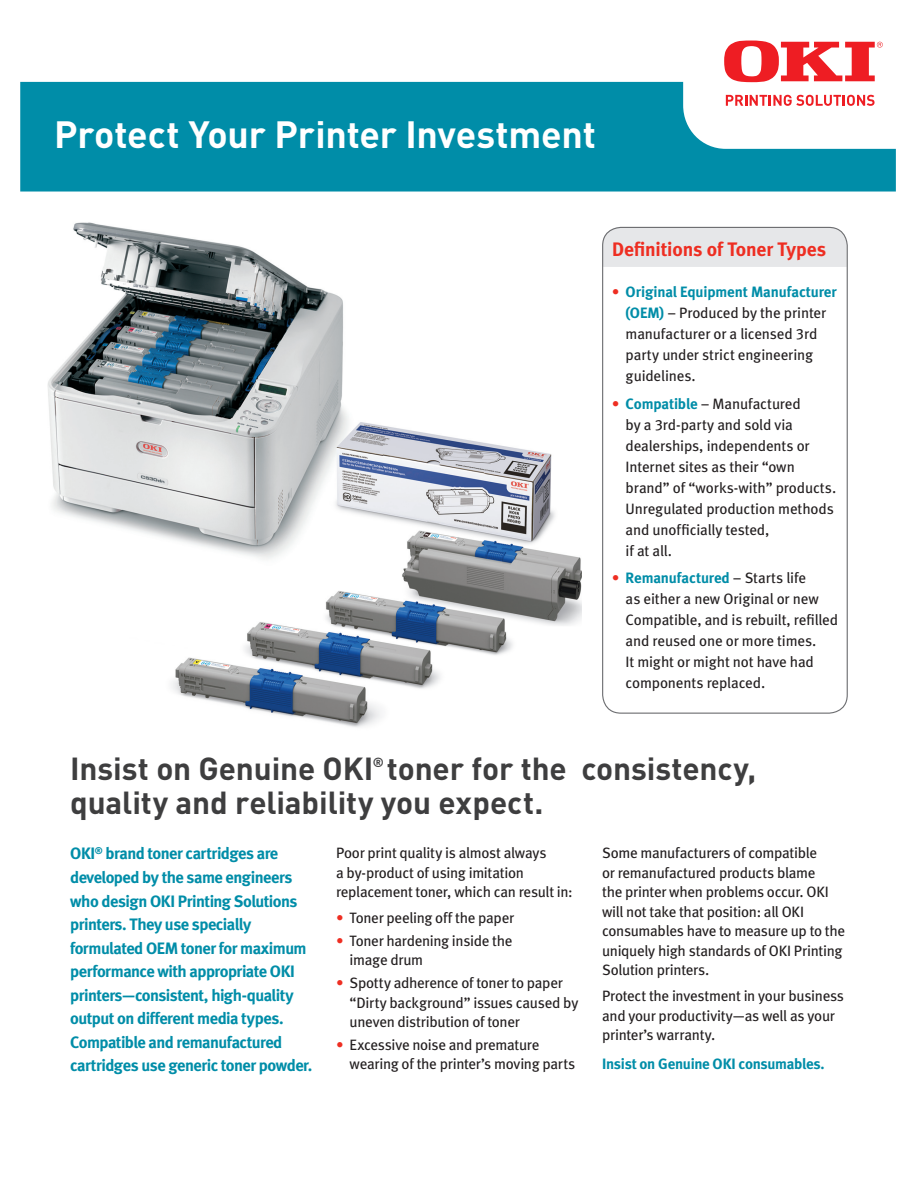
<style>
.page{position:relative;width:918px;height:1188px;background:#fff}
.page>*{position:absolute;margin:0;border:0;box-sizing:border-box;transform-origin:0 0}
.t1{font:700 37.5px "DIN";letter-spacing:-.005em;color:#fff}
.t2{font:700 31.5px "DIN";letter-spacing:-.005em;color:#3e3e3f}
.t3{font:19.5px "Meta Bold LF";letter-spacing:-.005em;color:#ee2e22}
.t4{font:16.5px/23.5px "Meta Bold LF";letter-spacing:-.035em;color:#008da8}
.Text__Bulleted{font:15px/21px "Meta Book LF";letter-spacing:-.015em;color:#231f20}
.t5{font:15px "Meta Bold LF";letter-spacing:-.02em;color:#008da8}
.t6{font:700 13.05px "DIN";color:#3e3e3f}
.s1{font-family:"Meta Bold LF";color:#ee2e22}
.s2{font-family:"Meta Bold LF";color:#008da8}
.s3{color:#ee2e22}
</style>
<div class="page">
<svg style="left:20px;top:82px;width:876px;height:110px;background:#229cb3"></svg>
<svg style="left:726px;top:95px;width:149px;height:11px"></svg>
<svg style="left:724px;top:40px;width:159px;height:42px"></svg>
<div style="left:602px;top:227px;width:244px;height:40px;background:#e6e7e9"></div>
<div style="left:602px;top:227px;width:246px;height:487px;border:1px solid #6c6d70;border-radius:18px"></div>
<img style="left:47px;top:222px;width:535px;height:505px">
<p class="t1" style="left:54px;top:110px;width:544px">Protect Your Printer Investment</p>
<p class="t3" style="left:612px;top:237px;width:216px">Definitions of Toner Types</p>
<p class="Text__Bulleted" style="left:626px;top:281px;width:213px;text-indent:-14px"><span class="s1">•</span> <span class="s2">Original Equipment Manufacturer (OEM)</span> – Produced by the printer manufacturer or a licensed 3rd party under strict engineering guidelines.</p>
<p class="Text__Bulleted" style="left:626px;top:393px;width:212px;text-indent:-14px"><span class="s1">•</span> <span class="s2">Compatible</span> – Manufactured<br>by a 3rd-party and sold via dealerships, independents or<br>Internet sites as their “own brand” of “works-with” products.<br>Unregulated production methods and unofficially tested,<br>if at all.</p>
<p class="Text__Bulleted" style="left:626px;top:567px;width:214px;text-indent:-14px"><span class="s1">•</span> <span class="s2">Remanufactured</span> – Starts life<br>as either a new Original or new<br>Compatible, and is rebuilt, refilled and reused one or more times.<br>It might or might not have had components replaced.</p>
<p class="t2" style="left:70px;top:748px;width:687px">Insist on Genuine OKI toner for the consistency,</p>
<p class="t6" style="left:373px;top:754px;width:13px">®</p>
<p class="t2" style="left:70px;top:782px;width:475px">quality and reliability you expect.</p>
<p class="t4" style="left:70px;top:841px;width:244px">OKI<sup>®</sup> brand toner cartridges are developed by the same engineers who design OKI Printing Solutions printers. They use specially formulated OEM toner for maximum performance with appropriate OKI printers—consistent, high-quality output on different media types.<br>Compatible and remanufactured cartridges use generic toner powder.</p>
<p class="Text__Bulleted" style="left:336px;top:843px;width:238px;line-height:19.5px">Poor print quality is almost always<br>a by-product of using imitation replacement toner, which can result in:</p>
<p class="Text__Bulleted" style="left:602px;top:843px;width:245px;line-height:19.5px">Some manufacturers of compatible<br>or remanufactured products blame<br>the printer when problems occur. OKI will not take that position: all OKI consumables have to measure up to the uniquely high standards of OKI Printing Solution printers.</p>
<p class="Text__Bulleted" style="left:602px;top:986px;width:243px;line-height:19.5px">Protect the investment in your business and your productivity—as well as your printer’s warranty.</p>
<p class="t5" style="left:602px;top:1055px;width:224px">Insist on Genuine OKI consumables.</p>
<p class="Text__Bulleted" style="left:336px;top:907px;width:180px"><span class="s3">•</span> Toner peeling off the paper</p>
<p class="Text__Bulleted" style="left:350px;top:931px;width:164px;line-height:19.5px;text-indent:-14px"><span class="s3">•</span> Toner hardening inside the image drum</p>
<p class="Text__Bulleted" style="left:350px;top:973px;width:230px;line-height:19.5px;text-indent:-14px"><span class="s3">•</span> Spotty adherence of toner to paper “Dirty background” issues caused by uneven distribution of toner</p>
<p class="Text__Bulleted" style="left:350px;top:1035px;width:227px;line-height:19.5px;text-indent:-14px"><span class="s3">•</span> Excessive noise and premature wearing of the printer’s moving parts</p>
</div>
